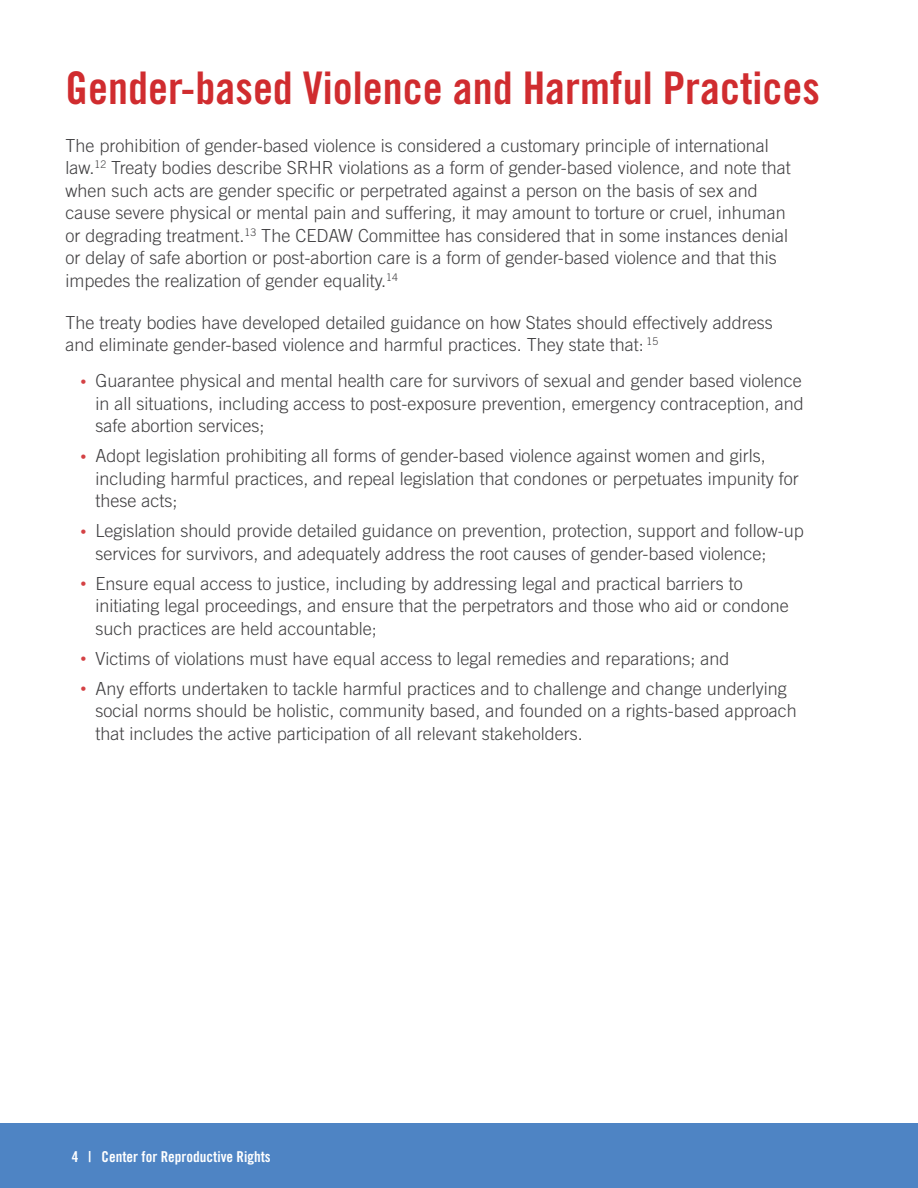
<style>
.page{position:relative;width:918px;height:1188px;background:#fff}
.page>*{position:absolute;margin:0;border:0;box-sizing:border-box;transform-origin:0 0}
.t1{font:45px "Trade Gothic Bold Cond Twenty";color:#d02c2f}
.t2{font:300 18px/22.5px "Trade Gothic";color:#414042}
.t3{font:15px "Trade Gothic Bold Cond Twenty";color:#fff}
.s1{font-size:12px;color:#d44144}
</style>
<div class="page">
<div style="left:0;top:1123px;width:918px;height:65px;background:#4e84c4"></div>
<h1 class="t1" style="left:66px;top:60px;width:756px">Gender-based Violence and Harmful Practices</h1>
<p class="t2" style="left:66px;top:134px;width:727px">The prohibition of gender-based violence is considered a customary principle of international law.<sup>12</sup> Treaty bodies describe SRHR violations as a form of gender-based violence, and note that when such acts are gender specific or perpetrated against a person on the basis of sex and cause severe physical or mental pain and suffering, it may amount to torture or cruel, inhuman or degrading treatment.<sup>13</sup> The CEDAW Committee has considered that in some instances denial or delay of safe abortion or post-abortion care is a form of gender-based violence and that this impedes the realization of gender equality.<sup>14</sup></p>
<p class="t2" style="left:66px;top:311px;width:709px">The treaty bodies have developed detailed guidance on how States should effectively address and eliminate gender-based violence and harmful practices. They state that: <sup>15</sup></p>
<p class="t2" style="left:96px;top:369px;width:710px;text-align:justify;text-indent:-15px"><span class="s1">•</span> Guarantee physical and mental health care for survivors of sexual and gender based violence in all situations, including access to post-exposure prevention, emergency contraception, and safe abortion services;</p>
<p class="t2" style="left:96px;top:444px;width:705px;text-indent:-15px"><span class="s1">•</span> Adopt legislation prohibiting all forms of gender-based violence against women and girls, including harmful practices, and repeal legislation that condones or perpetuates impunity for these acts;</p>
<p class="t2" style="left:96px;top:519px;width:710px;text-indent:-15px"><span class="s1">•</span> Legislation should provide detailed guidance on prevention, protection, support and follow-up services for survivors, and adequately address the root causes of gender-based violence;</p>
<p class="t2" style="left:96px;top:572px;width:695px;text-indent:-15px"><span class="s1">•</span> Ensure equal access to justice, including by addressing legal and practical barriers to initiating legal proceedings, and ensure that the perpetrators and those who aid or condone such practices are held accountable;</p>
<p class="t2" style="left:81px;top:647px;width:651px"><span class="s1">•</span> Victims of violations must have equal access to legal remedies and reparations; and</p>
<p class="t2" style="left:96px;top:677px;width:703px;text-indent:-15px"><span class="s1">•</span> Any efforts undertaken to tackle harmful practices and to challenge and change underlying social norms should be holistic, community based, and founded on a rights-based approach that includes the active participation of all relevant stakeholders.</p>
<p class="t3" style="left:72px;top:1147px;width:201px">4 | Center for Reproductive Rights</p>
</div>
